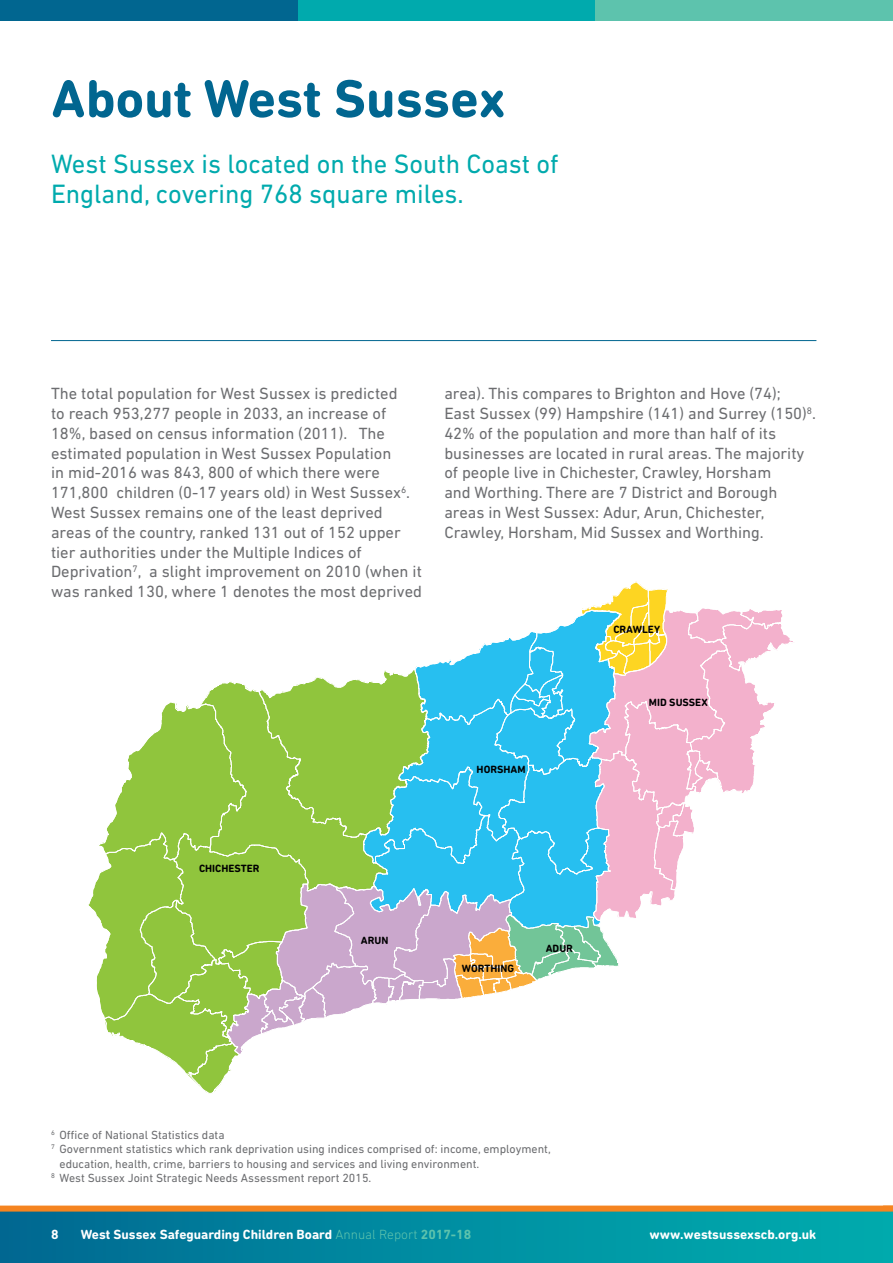
<style>
.page{position:relative;width:893px;height:1263px;background:#fff}
.page>*{position:absolute;margin:0;border:0;box-sizing:border-box;transform-origin:0 0}
.t1{font:700 54px "DIN Next Rounded LT Pro";color:#016690}
.t2{font:27px/30px "DIN Next LT Pro";color:#00aaad}
.t3{font:16.5px/19.8px "DIN Next LT Pro";color:#6c6d70}
.t4{font:700 13.5px "DIN Next Rounded LT Pro";color:#fff}
.t5{font:700 13.5px "DIN Next LT Pro";color:#fff}
.t6{font:12px "DIN Next LT Pro";color:#6c6d70}
.t7{font:700 10.65px "DIN Next Rounded LT Pro";color:#000001}
.s1{font-family:"DIN Next LT Pro";font-weight:300;color:#5dc3ad}
.s2{font-family:"DIN Next LT Pro";color:#5dc3ad}
</style>
<div class="page">
<div style="left:0;top:1211px;width:893px;height:52px;background:linear-gradient(to right,#006a93,#00afaf)"></div>
<div style="left:0;top:1205px;width:893px;height:6px;background:#f58420"></div>
<div style="left:883px;top:1211px;width:10px;height:52px;background:#00aaad"></div>
<div style="left:0;top:0;width:298px;height:20px;background:#016690"></div>
<div style="left:298px;top:0;width:297px;height:20px;background:#00aaad"></div>
<div style="left:595px;top:0;width:298px;height:20px;background:#5dc3ad"></div>
<hr style="left:51px;top:340px;width:765px;height:1px;background:#016690">
<svg style="left:88px;top:581px;width:705px;height:513px"></svg>
<h1 class="t1" style="left:51px;top:67px;width:456px">About West Sussex</h1>
<h2 class="t2" style="left:51px;top:148px;width:509px">West Sussex is located on the South Coast of<br>England, covering 768 square miles.</h2>
<p class="t3" style="left:51px;top:384px;width:373px">The total population for West Sussex is predicted<br>to reach 953,277 people in 2033, an increase of 18%, based on census information (2011). The estimated population in West Sussex Population<br>in mid-2016 was 843, 800 of which there were 171,800 children (0-17 years old) in West Sussex<sup>6</sup>.<br>West Sussex remains one of the least deprived areas of the country, ranked 131 out of 152 upper tier authorities under the Multiple Indices of Deprivation<sup>7</sup>, a slight improvement on 2010 (when it was ranked 130, where 1 denotes the most deprived</p>
<p class="t3" style="left:444px;top:384px;width:373px">area). This compares to Brighton and Hove (74); East Sussex (99) Hampshire (141) and Surrey (150)<sup>8</sup>.<br>42% of the population and more than half of its businesses are located in rural areas. The majority of people live in Chichester, Crawley, Horsham<br>and Worthing. There are 7 District and Borough areas in West Sussex: Adur, Arun, Chichester, Crawley, Horsham, Mid Sussex and Worthing.</p>
<p class="t7" style="left:613px;top:623px;width:48px">CRAWLEY</p>
<p class="t7" style="left:199px;top:862px;width:62px">CHICHESTER</p>
<p class="t7" style="left:361px;top:934px;width:29px">ARUN</p>
<p class="t7" style="left:477px;top:763px;width:50px">HORSHAM</p>
<p class="t7" style="left:462px;top:962px;width:54px">WORTHING</p>
<p class="t7" style="left:546px;top:942px;width:29px">ADUR</p>
<p class="t6" style="left:51px;top:1128px;width:175px"><sup>6</sup> Office of National Statistics data</p>
<p class="t6" style="left:51px;top:1142px;width:501px"><sup>7</sup> Government statistics which rank deprivation using indices comprised of: income, employment,</p>
<p class="t6" style="left:60px;top:1157px;width:421px">education, health, crime, barriers to housing and services and living environment.</p>
<p class="t6" style="left:51px;top:1171px;width:322px"><sup>8</sup> West Sussex Joint Strategic Needs Assessment report 2015.</p>
<p class="t7" style="left:649px;top:696px;width:60px">MID SUSSEX</p>
<p class="t5" style="left:51px;top:1227px;width:9px">8</p>
<p class="t4" style="left:81px;top:1227px;width:392px">West Sussex Safeguarding Children Board <span class="s1">Annual Report</span> <span class="s2">2017-18</span></p>
<p class="t4" style="left:650px;top:1227px;width:168px">www.westsussexscb.org.uk</p>
</div>
